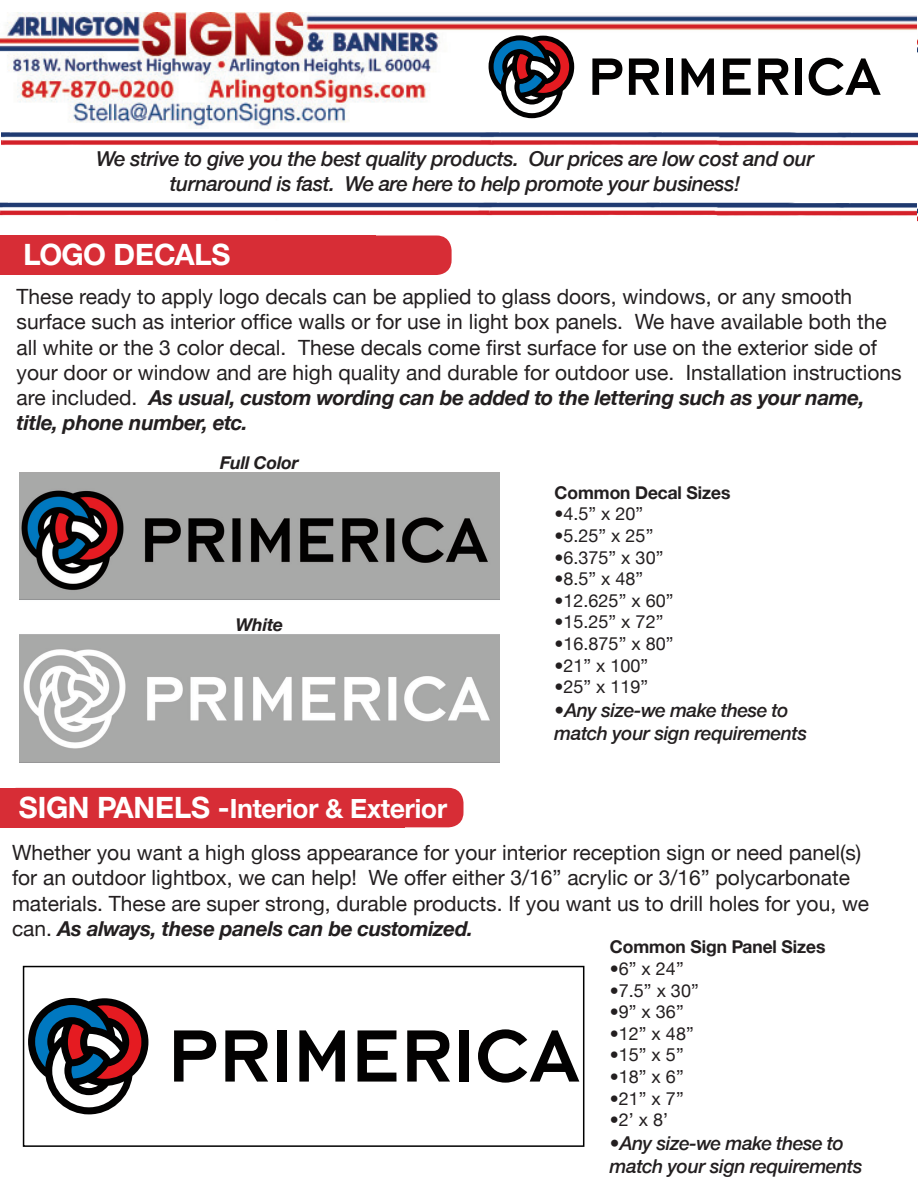
<style>
.page{position:relative;width:918px;height:1188px;background:#fff}
.page>*{position:absolute;margin:0;border:0;box-sizing:border-box;transform-origin:0 0}
.t1{font:700 30px "Helvetica";color:#fff}
.t2{font:700 27px "Helvetica";color:#fff}
.t3{font:21px/25.2px "Helvetica Neue";color:#231f20}
.t4{font:italic 500 21px/25.2px "Helvetica";color:#231f20;text-align:center}
.t5{font:italic 500 19.5px/23.4px "Helvetica";color:#231f20}
.t6{font:18px "Helvetica Neue";color:#231f20}
.t7{font:700 18px "Helvetica";color:#231f20}
.t8{font:italic 700 18px "Helvetica";color:#231f20}
.s1{font-family:"Helvetica";font-weight:700;font-style:italic}
.s2{font-size:30px}
.s3{font-family:"Helvetica Neue";font-weight:400;font-style:normal}
</style>
<div class="page">
<div style="left:1px;top:788px;width:463px;height:39px;background:#d72d36;border-radius:15px"></div>
<div style="left:0;top:236px;width:452px;height:39px;background:#d72d36;border-radius:15px"></div>
<img style="left:20px;top:473px;width:479px;height:127px">
<img style="left:0;top:12px;width:918px;height:134px">
<img style="left:917px;top:14px;width:1px;height:117px">
<img style="left:20px;top:634px;width:479px;height:128px">
<svg style="left:592px;top:58px;width:30px;height:37px"></svg>
<svg style="left:629px;top:58px;width:30px;height:37px"></svg>
<div style="left:666px;top:58px;width:7px;height:37px;background:#020101"></div>
<svg style="left:723px;top:58px;width:28px;height:37px"></svg>
<svg style="left:758px;top:58px;width:31px;height:37px"></svg>
<div style="left:795px;top:58px;width:7px;height:37px;background:#020101"></div>
<svg style="left:809px;top:58px;width:72px;height:38px"></svg>
<svg style="left:682px;top:58px;width:32px;height:37px"></svg>
<svg style="left:489px;top:35px;width:85px;height:83px"></svg>
<div style="left:0;top:235px;width:375px;height:40px;background:#d72d36"></div>
<div style="left:0;top:788px;width:404px;height:39px;background:#d72d36"></div>
<svg style="left:174px;top:1030px;width:42px;height:52px"></svg>
<svg style="left:225px;top:1030px;width:43px;height:52px"></svg>
<div style="left:277px;top:1030px;width:10px;height:52px;background:#020101"></div>
<svg style="left:358px;top:1030px;width:39px;height:52px"></svg>
<svg style="left:407px;top:1030px;width:43px;height:52px"></svg>
<div style="left:459px;top:1030px;width:10px;height:52px;background:#020101"></div>
<svg style="left:478px;top:1029px;width:101px;height:54px"></svg>
<svg style="left:299px;top:1030px;width:46px;height:52px"></svg>
<svg style="left:28px;top:998px;width:120px;height:116px"></svg>
<div style="left:23px;top:966px;width:561px;height:181px;border:2px solid #000"></div>
<img style="left:0;top:202px;width:917px;height:14px">
<svg style="left:917px;top:208px;width:1px;height:14px"></svg>
<p class="t4" style="left:97px;top:146px;width:719px">We strive to give you the best quality products. Our prices are low cost and our turnaround is fast. We are here to help promote your business!</p>
<p class="t1" style="left:24px;top:236px;width:208px">LOGO DECALS</p>
<p class="t3" style="left:16px;top:284px;width:887px">These ready to apply logo decals can be applied to glass doors, windows, or any smooth surface such as interior office walls or for use in light box panels. We have available both the all white or the 3 color decal. These decals come first surface for use on the exterior side of your door or window and are high quality and durable for outdoor use. Installation instructions are included. <span class="s1">As usual, custom wording can be added to the lettering such as your name, title, phone number, etc.</span></p>
<p class="t8" style="left:220px;top:452px;width:80px">Full Color</p>
<p class="t8" style="left:236px;top:613px;width:49px">White</p>
<p class="t2" style="left:19px;top:792px;width:430px"><span class="s2">SIGN PANELS -</span>Interior &amp; Exterior</p>
<p class="t7" style="left:555px;top:481px;width:177px">Common Decal Sizes</p>
<p class="t6" style="left:555px;top:503px;width:90px">•4.5” x 20”</p>
<p class="t6" style="left:555px;top:525px;width:100px">•5.25” x 25”</p>
<p class="t6" style="left:555px;top:546px;width:110px">•6.375” x 30”</p>
<p class="t6" style="left:555px;top:568px;width:90px">•8.5” x 48”</p>
<p class="t6" style="left:555px;top:590px;width:120px">•12.625” x 60”</p>
<p class="t6" style="left:555px;top:611px;width:110px">•15.25” x 72”</p>
<p class="t6" style="left:555px;top:633px;width:120px">•16.875” x 80”</p>
<p class="t6" style="left:555px;top:654px;width:95px">•21” x 100”</p>
<p class="t6" style="left:555px;top:676px;width:95px">•25” x 119”</p>
<p class="t5" style="left:555px;top:698px;width:254px"><span class="s3">•</span>Any size-we make these to match your sign requirements</p>
<p class="t3" style="left:12px;top:840px;width:859px">Whether you want a high gloss appearance for your interior reception sign or need panel(s) for an outdoor lightbox, we can help! We offer either 3/16” acrylic or 3/16” polycarbonate materials. These are super strong, durable products. If you want us to drill holes for you, we can. <span class="s1">As always, these panels can be customized.</span></p>
<p class="t7" style="left:610px;top:936px;width:217px">Common Sign Panel Sizes</p>
<p class="t6" style="left:610px;top:958px;width:75px">•6” x 24”</p>
<p class="t6" style="left:610px;top:980px;width:90px">•7.5” x 30”</p>
<p class="t6" style="left:610px;top:1001px;width:75px">•9” x 36”</p>
<p class="t6" style="left:610px;top:1023px;width:85px">•12” x 48”</p>
<p class="t6" style="left:610px;top:1044px;width:75px">•15” x 5”</p>
<p class="t6" style="left:610px;top:1066px;width:75px">•18” x 6”</p>
<p class="t6" style="left:610px;top:1088px;width:75px">•21” x 7”</p>
<p class="t6" style="left:610px;top:1109px;width:60px">•2’ x 8’</p>
<p class="t5" style="left:610px;top:1131px;width:254px"><span class="s3">•</span>Any size-we make these to match your sign requirements</p>
</div>
